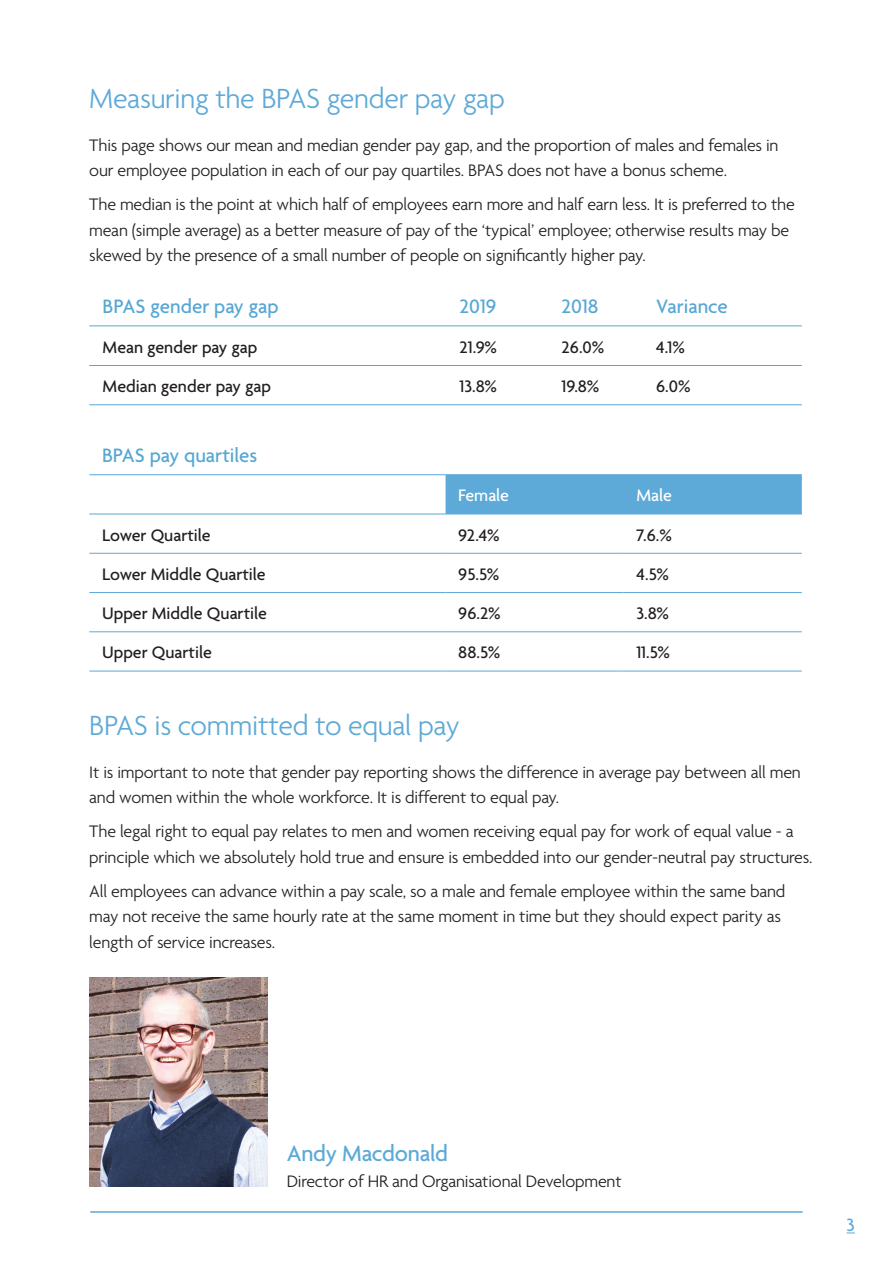
<style>
.page{position:relative;width:893px;height:1263px;background:#fff}
.page>*{position:absolute;margin:0;border:0;box-sizing:border-box;transform-origin:0 0}
.t1{font:300 30px "Agenda";letter-spacing:-.01em;color:#5da9d7}
.t2{font:500 24px "Agenda";letter-spacing:-.01em;color:#5da9d7}
.t3{font:500 21px "Agenda";color:#57a7d5}
.t4{font:500 19.2px "Agenda";color:#5da9d7}
.t5{font:300 18px/25.5px "Agenda";letter-spacing:-.01em;color:#231f20}
.t6{font:500 18px "Agenda";color:#231f20}
.t7{font:500 18px "Agenda";letter-spacing:-.005em;color:#fff}
</style>
<div class="page">
<div style="left:446px;top:475px;width:356px;height:39px;background:#5da9d7"></div>
<hr style="left:89px;top:514px;width:357px;height:1px;background:#5da9d7">
<hr style="left:446px;top:514px;width:178px;height:1px;background:#5da9d7">
<hr style="left:624px;top:514px;width:178px;height:1px;background:#5da9d7">
<hr style="left:89px;top:553px;width:357px;height:1px;background:#5da9d7">
<hr style="left:446px;top:553px;width:178px;height:1px;background:#5da9d7">
<hr style="left:624px;top:553px;width:178px;height:1px;background:#5da9d7">
<hr style="left:89px;top:592px;width:357px;height:1px;background:#5da9d7">
<hr style="left:446px;top:592px;width:178px;height:1px;background:#5da9d7">
<hr style="left:624px;top:592px;width:178px;height:1px;background:#5da9d7">
<hr style="left:89px;top:631px;width:357px;height:1px;background:#5da9d7">
<hr style="left:446px;top:631px;width:178px;height:1px;background:#5da9d7">
<hr style="left:624px;top:631px;width:178px;height:1px;background:#5da9d7">
<hr style="left:89px;top:671px;width:357px;height:1px;background:#5da9d7">
<hr style="left:446px;top:671px;width:178px;height:1px;background:#5da9d7">
<hr style="left:624px;top:671px;width:178px;height:1px;background:#5da9d7">
<hr style="left:89px;top:474px;width:357px;height:1px;background:#5da9d7">
<hr style="left:446px;top:474px;width:178px;height:1px;background:#5da9d7">
<hr style="left:624px;top:474px;width:178px;height:1px;background:#5da9d7">
<img style="left:89px;top:977px;width:179px;height:210px">
<hr style="left:89px;top:325px;width:713px;height:1px;background:#57a7d5">
<hr style="left:89px;top:365px;width:713px;height:1px;background:#57a7d5">
<hr style="left:89px;top:404px;width:713px;height:1px;background:#57a7d5">
<hr style="left:90px;top:1211px;width:713px;height:2px;background:#5da9d7">
<h1 class="t1" style="left:89px;top:81px;width:417px">Measuring the BPAS gender pay gap</h1>
<p class="t5" style="left:89px;top:132px;width:691px">This page shows our mean and median gender pay gap, and the proportion of males and females in our employee population in each of our pay quartiles. BPAS does not have a bonus scheme.</p>
<p class="t5" style="left:89px;top:191px;width:707px">The median is the point at which half of employees earn more and half earn less. It is preferred to the mean (simple average) as a better measure of pay of the ‘typical’ employee; otherwise results may be skewed by the presence of a small number of people on significantly higher pay.</p>
<p class="t3" style="left:103px;top:293px;width:178px">BPAS gender pay gap</p>
<p class="t3" style="left:460px;top:293px;width:38px">2019</p>
<p class="t3" style="left:562px;top:293px;width:38px">2018</p>
<p class="t3" style="left:656px;top:293px;width:73px">Variance</p>
<p class="t6" style="left:103px;top:336px;width:156px">Mean gender pay gap</p>
<p class="t6" style="left:460px;top:336px;width:39px">21.9%</p>
<p class="t6" style="left:562px;top:336px;width:44px">26.0%</p>
<p class="t6" style="left:656px;top:336px;width:30px">4.1%</p>
<p class="t6" style="left:103px;top:376px;width:170px">Median gender pay gap</p>
<p class="t6" style="left:460px;top:376px;width:39px">13.8%</p>
<p class="t6" style="left:562px;top:376px;width:39px">19.8%</p>
<p class="t6" style="left:656px;top:376px;width:36px">6.0%</p>
<p class="t3" style="left:102px;top:442px;width:157px">BPAS pay quartiles</p>
<p class="t7" style="left:458px;top:484px;width:52px">Female</p>
<p class="t7" style="left:636px;top:484px;width:37px">Male</p>
<p class="t6" style="left:102px;top:524px;width:110px">Lower Quartile</p>
<p class="t6" style="left:458px;top:524px;width:43px">92.4%</p>
<p class="t6" style="left:636px;top:524px;width:37px">7.6.%</p>
<p class="t6" style="left:102px;top:563px;width:165px">Lower Middle Quartile</p>
<p class="t6" style="left:458px;top:563px;width:43px">95.5%</p>
<p class="t6" style="left:636px;top:563px;width:34px">4.5%</p>
<p class="t6" style="left:102px;top:602px;width:166px">Upper Middle Quartile</p>
<p class="t6" style="left:458px;top:602px;width:44px">96.2%</p>
<p class="t6" style="left:636px;top:602px;width:34px">3.8%</p>
<p class="t6" style="left:102px;top:641px;width:111px">Upper Quartile</p>
<p class="t6" style="left:458px;top:641px;width:44px">88.5%</p>
<p class="t6" style="left:636px;top:641px;width:35px">11.5%</p>
<h1 class="t1" style="left:89px;top:708px;width:372px">BPAS is committed to equal pay</h1>
<p class="t5" style="left:89px;top:759px;width:713px">It is important to note that gender pay reporting shows the difference in average pay between all men and women within the whole workforce. It is different to equal pay.</p>
<p class="t5" style="left:89px;top:818px;width:725px">The legal right to equal pay relates to men and women receiving equal pay for work of equal value - a principle which we absolutely hold true and ensure is embedded into our gender-neutral pay structures.</p>
<p class="t5" style="left:89px;top:878px;width:698px">All employees can advance within a pay scale, so a male and female employee within the same band may not receive the same hourly rate at the same moment in time but they should expect parity as length of service increases.</p>
<h2 class="t2" style="left:287px;top:1139px;width:163px">Andy Macdonald</h2>
<p class="t5" style="left:287px;top:1168px;width:336px">Director of HR and Organisational Development</p>
<p class="t4" style="left:847px;top:1213px;width:10px">3</p>
</div>
